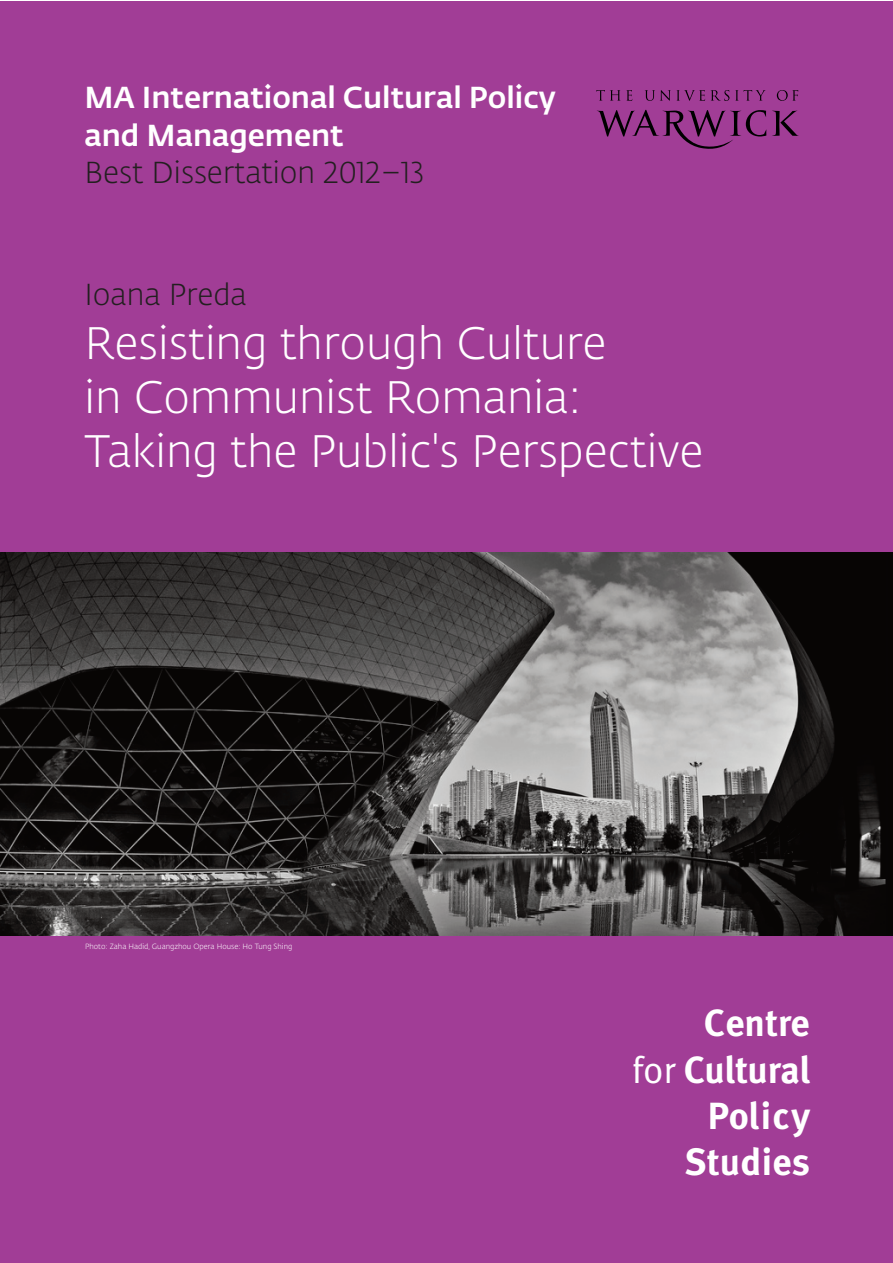
<style>
.page{position:relative;width:893px;height:1263px;background:#fff}
.page>*{position:absolute;margin:0;border:0;box-sizing:border-box;transform-origin:0 0}
.t1{font:300 45px/54px "Fedra Sans Std";color:#fff}
.t2{font:37.8px/46.2px "Meta Bold LF";color:#fff;text-align:right}
.t3{font:500 30px/37.5px "Fedra Sans Std";color:#fff}
.t4{font:300 30px "Fedra Sans Std";color:#231f20}
.t5{font:300 7.5px "Fedra Sans Std";color:#fff}
.s1{font-family:"Meta Bold LF Caps"}
.s2{font-family:"Meta Normal LF"}
</style>
<div class="page">
<div style="left:0;top:1px;width:892px;height:1262px;background:#a13d96"></div>
<img style="left:1px;top:553px;width:891px;height:382px">
<svg style="left:596px;top:90px;width:36px;height:11px"></svg>
<svg style="left:645px;top:90px;width:60px;height:11px"></svg>
<svg style="left:711px;top:90px;width:18px;height:11px"></svg>
<svg style="left:735px;top:90px;width:31px;height:11px"></svg>
<svg style="left:777px;top:90px;width:21px;height:11px"></svg>
<svg style="left:772px;top:111px;width:27px;height:25px"></svg>
<svg style="left:597px;top:110px;width:169px;height:39px"></svg>
<p class="t3" style="left:84px;top:79px;width:473px">MA International Cultural Policy and Management</p>
<p class="t4" style="left:84px;top:155px;width:341px">Best Dissertation 2012–13</p>
<p class="t4" style="left:84px;top:276px;width:164px">Ioana Preda</p>
<p class="t1" style="left:84px;top:317px;width:621px">Resisting through Culture<br>in Communist Romania:<br>Taking the Public's Perspective</p>
<p class="t5" style="left:85px;top:942px;width:209px">Photo: Zaha Hadid, Guangzhou Opera House: Ho Tung Shing</p>
<p class="t2" style="left:632px;top:1000px;width:180px"><span class="s1">C</span>entre<br><span class="s2">for</span> Cultural<br>Policy<br>Studies</p>
</div>
